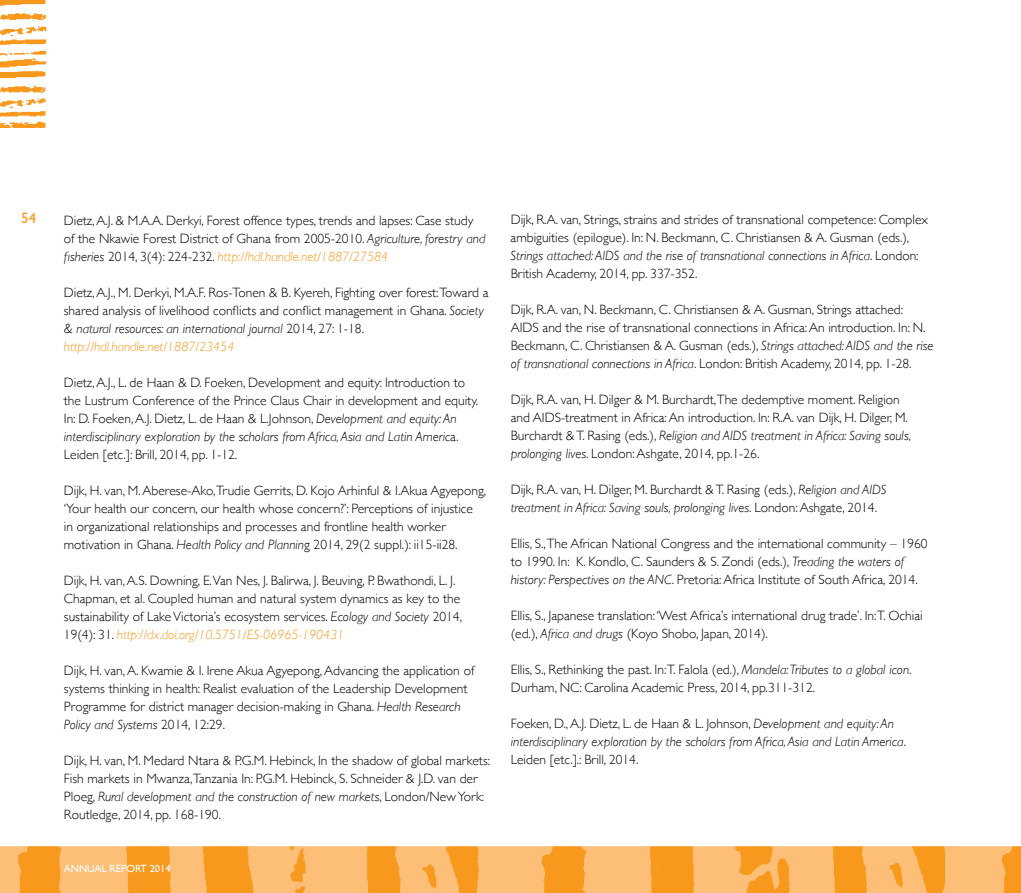
<style>
.page{position:relative;width:1021px;height:893px;background:#fff}
.page>*{position:absolute;margin:0;border:0;box-sizing:border-box;transform-origin:0 0}
.t1{font:15px "Gill Sans";color:#f8991d}
.t2{font:300 13.5px/18px "Gill Sans";color:#000}
.t3{font:italic 300 13.5px/18px "Gill Sans";color:#000}
.t4{font:10.5px "Gill Sans";color:#fff}
.s1{font-style:italic}
.s2{font-style:italic;color:#f8991d}
.s3{font-style:inherit}
.s4{font-style:normal}
</style>
<div class="page">
<img style="left:0;top:846px;width:1020px;height:47px">
<img style="left:0;top:0;width:47px;height:128px">
<p class="t1" style="left:21px;top:209px;width:16px">54</p>
<p class="t2" style="left:64px;top:210px;width:423px">Dietz,A.J. &amp; M.A.A. Derkyi, Forest offence types, trends and lapses: Case study of the Nkawie Forest District of Ghana from 2005-2010. <span class="s1">Agriculture, forestry and fisheries</span> 2014, 3(4): 224-232. <span class="s2">http://hdl.handle.net/1887/27584</span></p>
<p class="t2" style="left:64px;top:282px;width:426px">Dietz,A.J., M. Derkyi, M.A.F. Ros-Tonen &amp; B. Kyereh, Fighting over forest:Toward a shared analysis of livelihood conflicts and conflict management in Ghana. <span class="s1">Society &amp; natural resources: an international journal</span> 2014, 27: 1-18. <span class="s2">http://hdl.handle.net/1887/23454</span></p>
<p class="t2" style="left:64px;top:372px;width:416px">Dietz,A.J., L. de Haan &amp; D. Foeken, Development and equity: Introduction to the Lustrum Conference of the Prince Claus Chair in development and equity.<br>In: D. Foeken,A.J. Dietz, L. de Haan &amp; L.Johnson, <span class="s1">Development and equity: An interdisciplinary exploration by the scholars from Africa, Asia and Latin Americ</span>a.<br>Leiden [etc.]: Brill, 2014, pp. 1-12.</p>
<p class="t2" style="left:64px;top:480px;width:424px">Dijk, H. van, M.Aberese-Ako,Trudie Gerrits, D. Kojo Arhinful &amp; I.Akua Agyepong, ‘Your health our concern, our health whose concern?’: Perceptions of injustice<br>in organizational relationships and processes and frontline health worker motivation in Ghana. <span class="s1">Health Policy and Plannin</span>g 2014, 29(2 suppl.): ii15-ii28.</p>
<p class="t2" style="left:64px;top:570px;width:400px">Dijk, H. van,A.S. Downing, E.Van Nes, J. Balirwa, J. Beuving, P. Bwathondi, L. J.<br>Chapman, et al. Coupled human and natural system dynamics as key to the sustainability of LakeVictoria’s ecosystem services. <span class="s1">Ecology and Society</span> 2014, 19(4): 31. <span class="s2">http://dx.doi.org/10.5751/ES-06965-190431</span></p>
<p class="t2" style="left:64px;top:660px;width:412px">Dijk, H. van,A. Kwamie &amp; I. Irene Akua Agyepong,Advancing the application of systems thinking in health: Realist evaluation of the Leadership Development Programme for district manager decision-making in Ghana. <span class="s1">Health Research Policy and Systems</span> 2014, 12:29.</p>
<p class="t2" style="left:64px;top:750px;width:428px">Dijk, H. van, M. Medard Ntara &amp; P.G.M. Hebinck, In the shadow of global markets:<br>Fish markets in Mwanza,Tanzania In: P.G.M. Hebinck, S. Schneider &amp; J.D. van der Ploeg, <span class="s1">Rural development and the construction of new markets</span>, London/NewYork:<br>Routledge, 2014, pp. 168-190.</p>
<p class="t4" style="left:64px;top:862px;width:108px">ANNUAL REPORT <span class="s3">2014</span></p>
<p class="t2" style="left:510px;top:210px;width:419px">Dijk, R.A. van, Strings, strains and strides of transnational competence: Complex ambiguities (epilogue). In: N. Beckmann, C. Christiansen &amp; A. Gusman (eds.), <span class="s1">Strings attached: AIDS and the rise of transnational connections in Africa</span>. London:<br>British Academy, 2014, pp. 337-352.</p>
<p class="t2" style="left:510px;top:300px;width:424px">Dijk, R.A. van, N. Beckmann, C. Christiansen &amp; A. Gusman, Strings attached:<br>AIDS and the rise of transnational connections in Africa:An introduction. In: N.<br>Beckmann, C. Christiansen &amp; A. Gusman (eds.), <span class="s1">Strings attached: AIDS and the rise of transnational connections in Africa</span>. London: British Academy, 2014, pp. 1-28.</p>
<p class="t2" style="left:510px;top:390px;width:402px">Dijk, R.A. van, H. Dilger &amp; M. Burchardt,The dedemptive moment. Religion and AIDS-treatment in Africa:An introduction. In: R.A. van Dijk, H. Dilger, M.<br>Burchardt &amp;T. Rasing (eds.), <span class="s1">Religion and AIDS treatment in Africa: Saving souls, prolonging lives</span>. London:Ashgate, 2014, pp.1-26.</p>
<p class="t2" style="left:510px;top:480px;width:377px">Dijk, R.A. van, H. Dilger, M. Burchardt &amp;T. Rasing (eds.), <span class="s1">Religion and AIDS treatment in Africa: Saving souls, prolonging lives</span>. London:Ashgate, 2014.</p>
<p class="t2" style="left:510px;top:534px;width:418px">Ellis, S.,The African National Congress and the international community – 1960 to 1990. In: K. Kondlo, C. Saunders &amp; S. Zondi (eds.), <span class="s1">Treading the waters of history: Perspectives on the ANC</span>. Pretoria:Africa Institute of South Africa, 2014.</p>
<p class="t2" style="left:511px;top:606px;width:413px">Ellis, S., Japanese translation:‘West Africa’s international drug trade’. In:T. Ochiai (ed.), <span class="s1">Africa and drugs</span> (Koyo Shobo, Japan, 2014).</p>
<p class="t2" style="left:511px;top:660px;width:402px">Ellis, S., Rethinking the past. In:T. Falola (ed.), <span class="s1">Mandela: Tributes to a global icon</span>.<br>Durham, NC: Carolina Academic Press, 2014, pp.311-312.</p>
<p class="t3" style="left:511px;top:715px;width:397px"><span class="s4">Foeken, D.,A.J. Dietz, L. de Haan &amp; L. Johnson,</span> Development and equity: An interdisciplinary exploration by the scholars from Africa, Asia and Latin America<span class="s4">.<br>Leiden [etc.].: Brill, 2014.</span></p>
</div>
